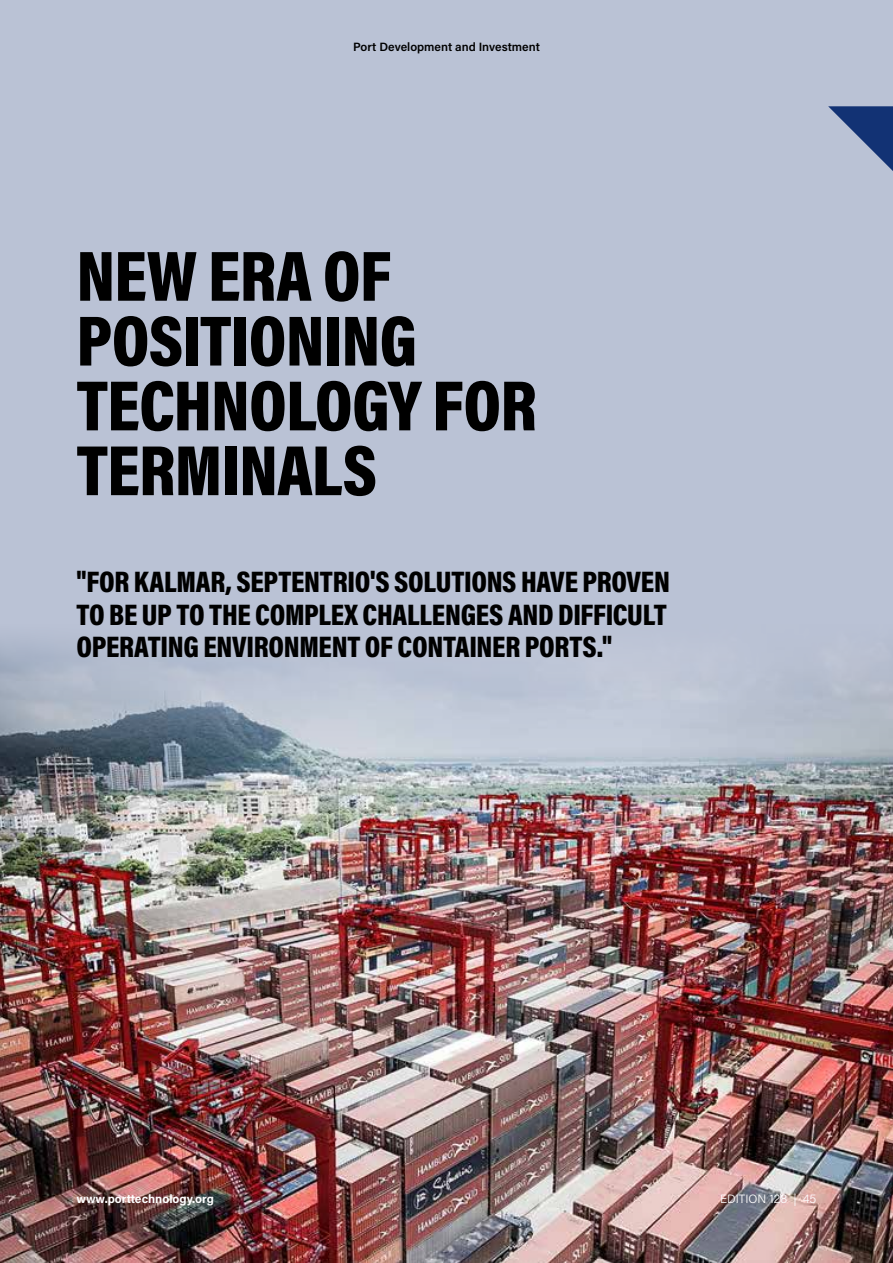
<style>
.page{position:relative;width:893px;height:1263px;background:#bac2d5}
.page>*{position:absolute;margin:0;border:0;box-sizing:border-box;transform-origin:0 0}
.t1{font:900 72px/64.8px "Acumin Pro Cond";letter-spacing:-.01em;color:#000}
.t2{font:900 30px/32.4px "Acumin Pro Cond";letter-spacing:-.01em;color:#000;text-align:justify}
.t3{font:600 12px "Acumin Pro";color:#000}
.t4{font:700 12px "Acumin Pro";color:#fff}
.t5{font:300 12px "Acumin Pro";color:#fff}
</style>
<div class="page">
<img style="left:0;top:641px;width:893px;height:622px">
<svg style="left:828px;top:106px;width:65px;height:65px"></svg>
<p class="t3" style="left:353px;top:39px;width:188px">Port Development and Investment</p>
<h1 class="t1" style="left:77px;top:242px;width:462px">NEW ERA OF<br>POSITIONING<br>TECHNOLOGY FOR<br>TERMINALS</h1>
<p class="t2" style="left:77px;top:565px;width:595px">"FOR KALMAR, SEPTENTRIO'S SOLUTIONS HAVE PROVEN TO BE UP TO THE COMPLEX CHALLENGES AND DIFFICULT OPERATING ENVIRONMENT OF CONTAINER PORTS."</p>
<p class="t4" style="left:77px;top:1191px;width:139px">www.porttechnology.org</p>
<p class="t5" style="left:720px;top:1191px;width:98px">EDITION 128 | 45</p>
</div>
